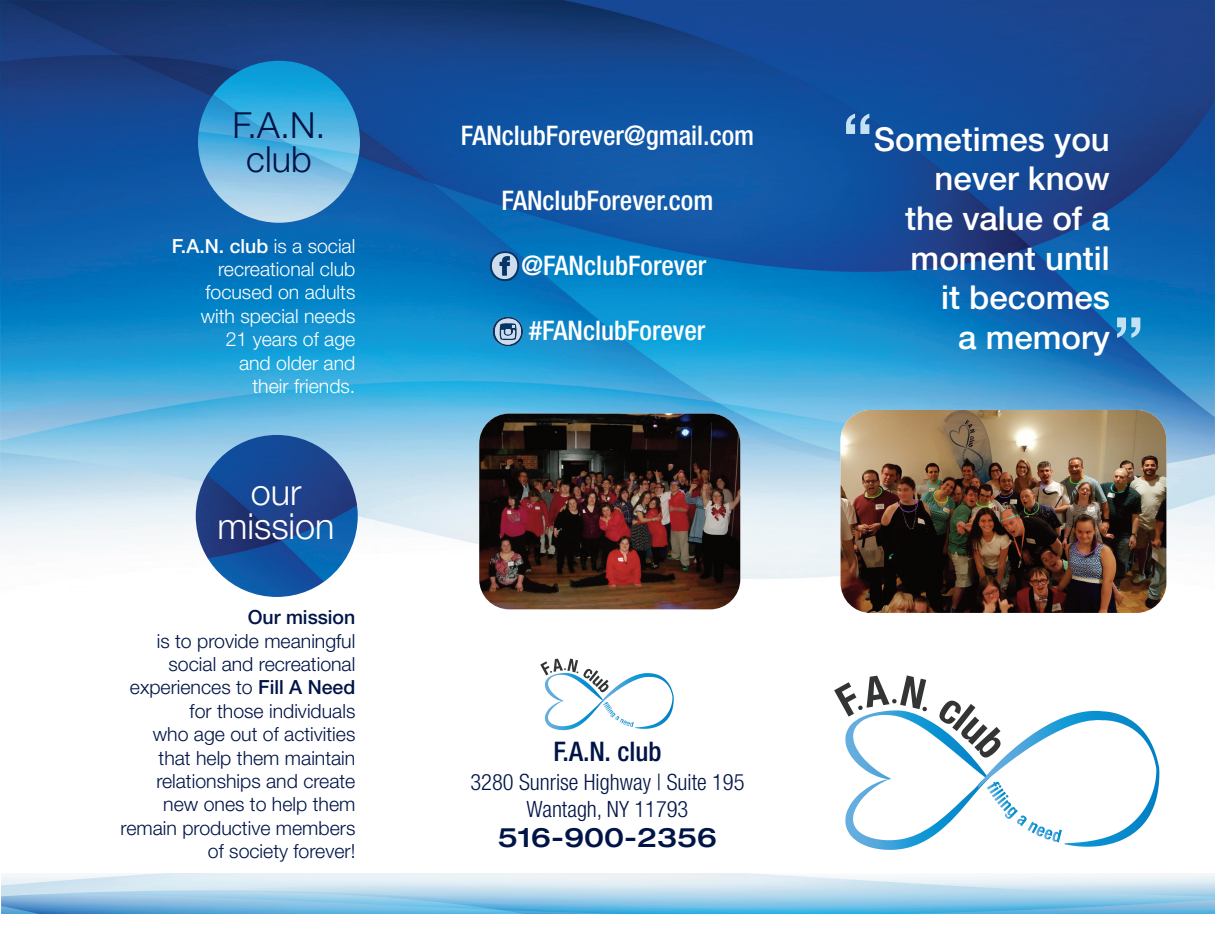
<style>
.page{position:relative;width:1215px;height:945px;background:#fff}
.page>*{position:absolute;margin:0;border:0;box-sizing:border-box;transform-origin:0 0}
.t1{font:500 72px "Helvetica Neue LT Std";color:#c3e1f5}
.t2{font:300 36px/34.5px "Helvetica Neue LT Std";color:#001447;text-align:center}
.t3{font:300 36px/34.5px "Helvetica Neue LT Std";color:#fff;text-align:center}
.t4{font:500 33px/39.6px "Helvetica Neue LT Std";color:#fff;text-align:right}
.t5{font:500 condensed 27px "Helvetica Neue LT Std";color:#fff}
.t6{font:500 expanded 27px "Helvetica Neue LT Std";color:#001447}
.t7{font:500 condensed 27px "Helvetica Neue LT Std";color:#001447}
.t8{font:300 condensed 22.5px/27px "Helvetica Neue LT Std";color:#001447;text-align:center}
.t9{font:300 19.5px/23.4px "Helvetica Neue LT Std";color:#001447;text-align:right}
.t10{font:300 19.5px/23.4px "Helvetica Neue LT Std";color:#fff;text-align:right}
.t11{font:500 19.5px "Helvetica Neue LT Std";color:#001447}
.s1{font-weight:500}
</style>
<div class="page">
<img style="left:0;top:0;width:1215px;height:599px">
<svg style="left:834px;top:675px;width:325px;height:175px"></svg>
<img style="left:1px;top:873px;width:1214px;height:41px">
<svg style="left:540px;top:659px;width:134px;height:71px"></svg>
<svg style="left:489px;top:250px;width:32px;height:32px"></svg>
<svg style="left:491px;top:316px;width:33px;height:31px"></svg>
<img style="left:198px;top:61px;width:162px;height:162px;border-radius:50%">
<img style="left:196px;top:435px;width:162px;height:162px;border-radius:50%">
<img style="left:479px;top:414px;width:261px;height:195px;border-radius:30px">
<img style="left:841px;top:410px;width:325px;height:203px;border-radius:30px">
<h2 class="t2" style="left:233px;top:111px;width:94px">F.A.N. club</h2>
<p class="t10" style="left:172px;top:236px;width:185px"><span class="s1">F.A.N. club</span> is a social recreational club focused on adults with special needs<br>21 years of age<br>and older and<br>their friends.</p>
<h2 class="t3" style="left:217px;top:478px;width:119px">our mission</h2>
<p class="t11" style="left:248px;top:610px;width:109px">Our mission</p>
<p class="t9" style="left:121px;top:631px;width:236px">is to provide meaningful social and recreational experiences to <span class="s1">Fill A Need </span>for those individuals<br>who age out of activities that help them maintain relationships and create new ones to help them remain productive members of society forever!</p>
<h3 class="t5" style="left:461px;top:126px;width:295px">FANclubForever@gmail.com</h3>
<h3 class="t5" style="left:502px;top:191px;width:213px">FANclubForever.com</h3>
<h3 class="t5" style="left:522px;top:255px;width:186px">@FANclubForever</h3>
<h3 class="t5" style="left:529px;top:320px;width:178px">#FANclubForever</h3>
<h1 class="t1" style="left:842px;top:114px;width:33px">“</h1>
<h3 class="t4" style="left:874px;top:122px;width:237px">Sometimes you never know<br>the value of a moment until<br>it becomes<br>a memory</h3>
<h1 class="t1" style="left:1113px;top:318px;width:33px">”</h1>
<h3 class="t7" style="left:554px;top:741px;width:109px">F.A.N. club</h3>
<p class="t8" style="left:470px;top:770px;width:276px">3280 Sunrise Highway | Suite 195<br>Wantagh, NY 11793</p>
<h3 class="t6" style="left:498px;top:828px;width:221px">516-900-2356</h3>
</div>
